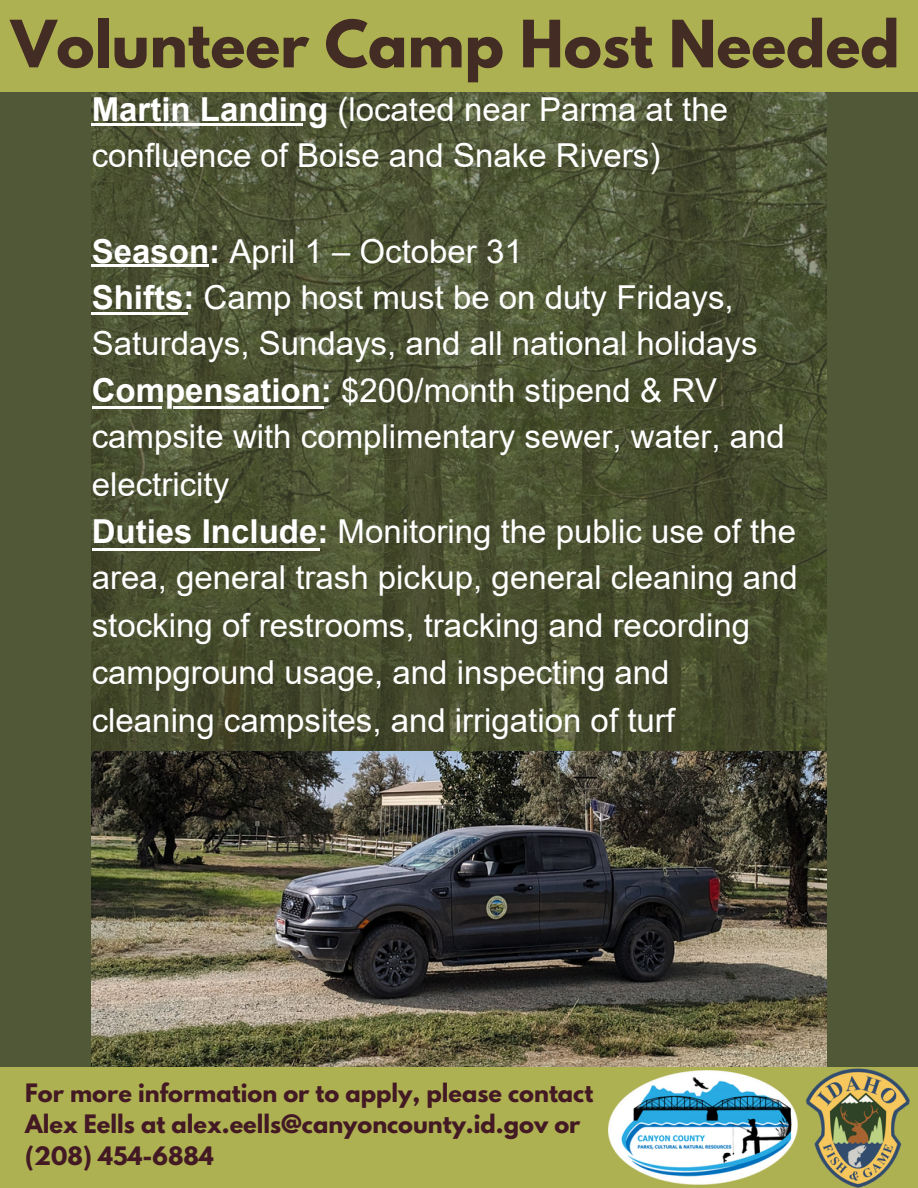
<style>
.page{position:relative;width:918px;height:1188px;background:#515837}
.page>*{position:absolute;margin:0;border:0;box-sizing:border-box;transform-origin:0 0}
.t1{font:700 57.75px "League Spartan";color:#432c24}
.t2{font:33px/47px "Arial";color:#fff}
.t3{font:700 22.5px/31.5px "League Spartan";color:#431a24}
.s1{font-weight:700}
</style>
<div class="page">
<img style="left:92px;top:92px;width:734px;height:660px">
<div style="left:0;top:0;width:918px;height:92px;background:#aeb152"></div>
<div style="left:0;top:1067px;width:918px;height:121px;background:#aeb152"></div>
<img style="left:608px;top:1071px;width:189px;height:113px">
<img style="left:797px;top:1068px;width:113px;height:120px">
<hr style="left:92px;top:123px;width:232px;height:2px;background:#fff">
<hr style="left:92px;top:265px;width:117px;height:2px;background:#fff">
<hr style="left:92px;top:312px;width:96px;height:2px;background:#fff">
<hr style="left:92px;top:406px;width:232px;height:3px;background:#fff">
<hr style="left:92px;top:548px;width:227px;height:2px;background:#fff">
<img style="left:92px;top:752px;width:734px;height:315px">
<p class="t1" style="left:11px;top:15px;width:890px">Volunteer Camp Host Needed</p>
<p class="t2" style="left:92px;top:86px;width:638px;line-height:46.3px"><span class="s1">Martin Landing</span> (located near Parma at the confluence of Boise and Snake Rivers)</p>
<p class="t2" style="left:92px;top:228px;width:708px"><span class="s1">Season:</span> April 1 – October 31<br><span class="s1">Shifts:</span> Camp host must be on duty Fridays, Saturdays, Sundays, and all national holidays <span class="s1">Compensation:</span> $200/month stipend &amp; RV campsite with complimentary sewer, water, and electricity<br><span class="s1">Duties Include:</span> Monitoring the public use of the area, general trash pickup, general cleaning and stocking of restrooms, tracking and recording campground usage, and inspecting and cleaning campsites, and irrigation of turf</p>
<p class="t3" style="left:25px;top:1080px;width:570px">For more information or to apply, please contact<br>Alex Eells at alex.eells@canyoncounty.id.gov or (208) 454-6884</p>
</div>
